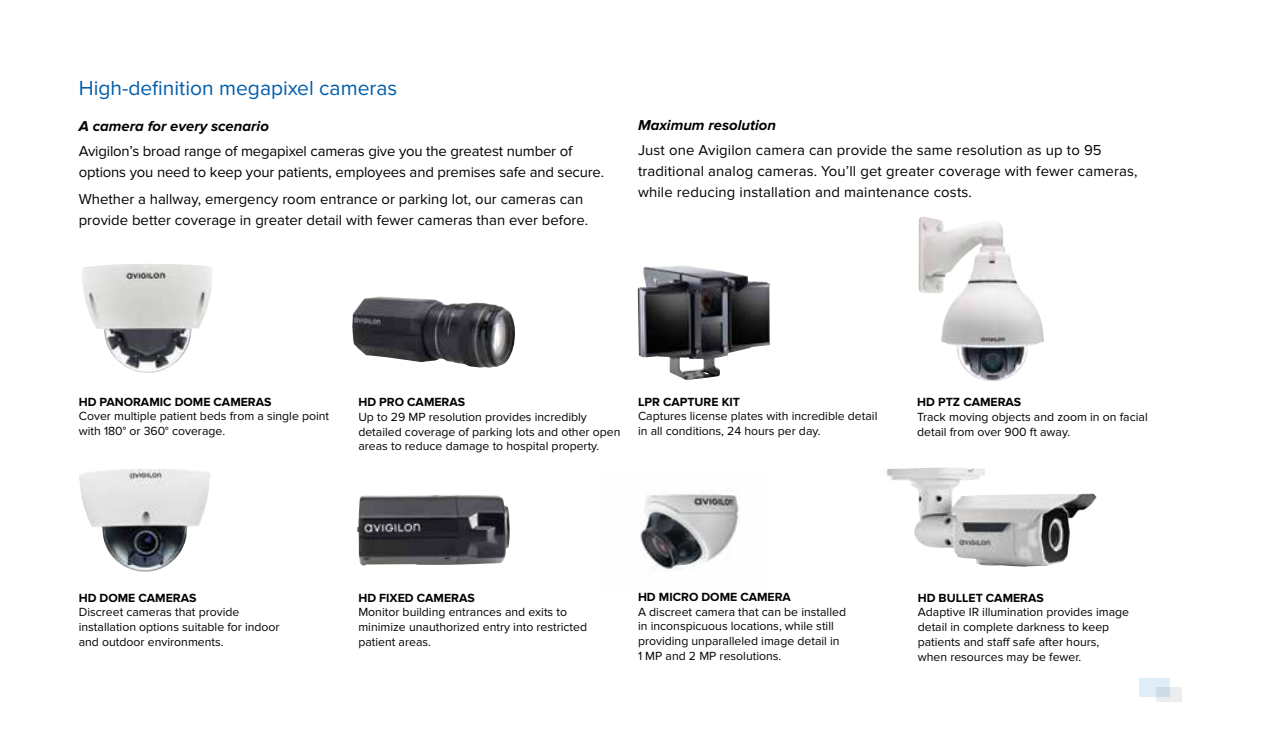
<style>
.page{position:relative;width:1276px;height:733px;background:#fff}
.page>*{position:absolute;margin:0;border:0;box-sizing:border-box;transform-origin:0 0}
.t1{font:21px "Proxima Nova";color:#005daa}
.t2{font:14.88px/21px "Proxima Nova";color:#000}
.t3{font:italic 700 14.88px "Proxima Nova";color:#000}
.t4{font:12.25px/14.7px "Proxima Nova";color:#000}
.t5{font:700 12.25px "Proxima Nova";color:#000}
</style>
<div class="page">
<img style="left:640px;top:490px;width:99px;height:81px">
<img style="left:82px;top:264px;width:130px;height:109px">
<svg style="left:1156px;top:686px;width:25px;height:15px"></svg>
<svg style="left:1139px;top:678px;width:30px;height:18px"></svg>
<img style="left:885px;top:467px;width:211px;height:99px">
<img style="left:637px;top:265px;width:133px;height:115px">
<img style="left:79px;top:469px;width:131px;height:102px">
<img style="left:352px;top:296px;width:163px;height:72px">
<img style="left:918px;top:217px;width:126px;height:164px">
<img style="left:357px;top:495px;width:153px;height:70px">
<h1 class="t1" style="left:79px;top:76px;width:320px">High-definition megapixel cameras</h1>
<p class="t3" style="left:79px;top:117px;width:192px">A camera for every scenario</p>
<p class="t2" style="left:79px;top:141px;width:527px">Avigilon’s broad range of megapixel cameras give you the greatest number of options you need to keep your patients, employees and premises safe and secure.</p>
<p class="t2" style="left:79px;top:188px;width:511px">Whether a hallway, emergency room entrance or parking lot, our cameras can provide better coverage in greater detail with fewer cameras than ever before.</p>
<p class="t3" style="left:638px;top:117px;width:139px">Maximum resolution</p>
<p class="t2" style="left:638px;top:140px;width:501px">Just one Avigilon camera can provide the same resolution as up to 95 traditional analog cameras. You’ll get greater coverage with fewer cameras, while reducing installation and maintenance costs.</p>
<p class="t5" style="left:79px;top:394px;width:194px">HD PANORAMIC DOME CAMERAS</p>
<p class="t4" style="left:79px;top:409px;width:252px">Cover multiple patient beds from a single point with 180° or 360° coverage.</p>
<p class="t5" style="left:358px;top:395px;width:108px">HD PRO CAMERAS</p>
<p class="t4" style="left:358px;top:409px;width:264px">Up to 29 MP resolution provides incredibly detailed coverage of parking lots and other open areas to reduce damage to hospital property.</p>
<p class="t5" style="left:638px;top:394px;width:66px">LPR CAPTURE</p>
<p class="t5" style="left:722px;top:394px;width:20px">KIT</p>
<p class="t4" style="left:638px;top:409px;width:241px">Captures license plates with incredible detail in all conditions, 24 hours per day.</p>
<p class="t5" style="left:917px;top:395px;width:106px">HD PTZ CAMERAS</p>
<p class="t4" style="left:917px;top:409px;width:232px">Track moving objects and zoom in on facial detail from over 900 ft away.</p>
<p class="t5" style="left:79px;top:590px;width:119px">HD DOME CAMERAS</p>
<p class="t4" style="left:79px;top:605px;width:202px">Discreet cameras that provide installation options suitable for indoor and outdoor environments.</p>
<p class="t5" style="left:358px;top:590px;width:118px">HD FIXED CAMERAS</p>
<p class="t4" style="left:358px;top:605px;width:230px">Monitor building entrances and exits to minimize unauthorized entry into restricted patient areas.</p>
<p class="t5" style="left:638px;top:589px;width:155px">HD MICRO DOME CAMERA</p>
<p class="t4" style="left:638px;top:604px;width:210px">A discreet camera that can be installed in inconspicuous locations, while still providing unparalleled image detail in 1 MP and 2 MP resolutions.</p>
<p class="t5" style="left:918px;top:590px;width:128px">HD BULLET CAMERAS</p>
<p class="t4" style="left:918px;top:605px;width:213px">Adaptive IR illumination provides image detail in complete darkness to keep patients and staff safe after hours, when resources may be fewer.</p>
</div>
